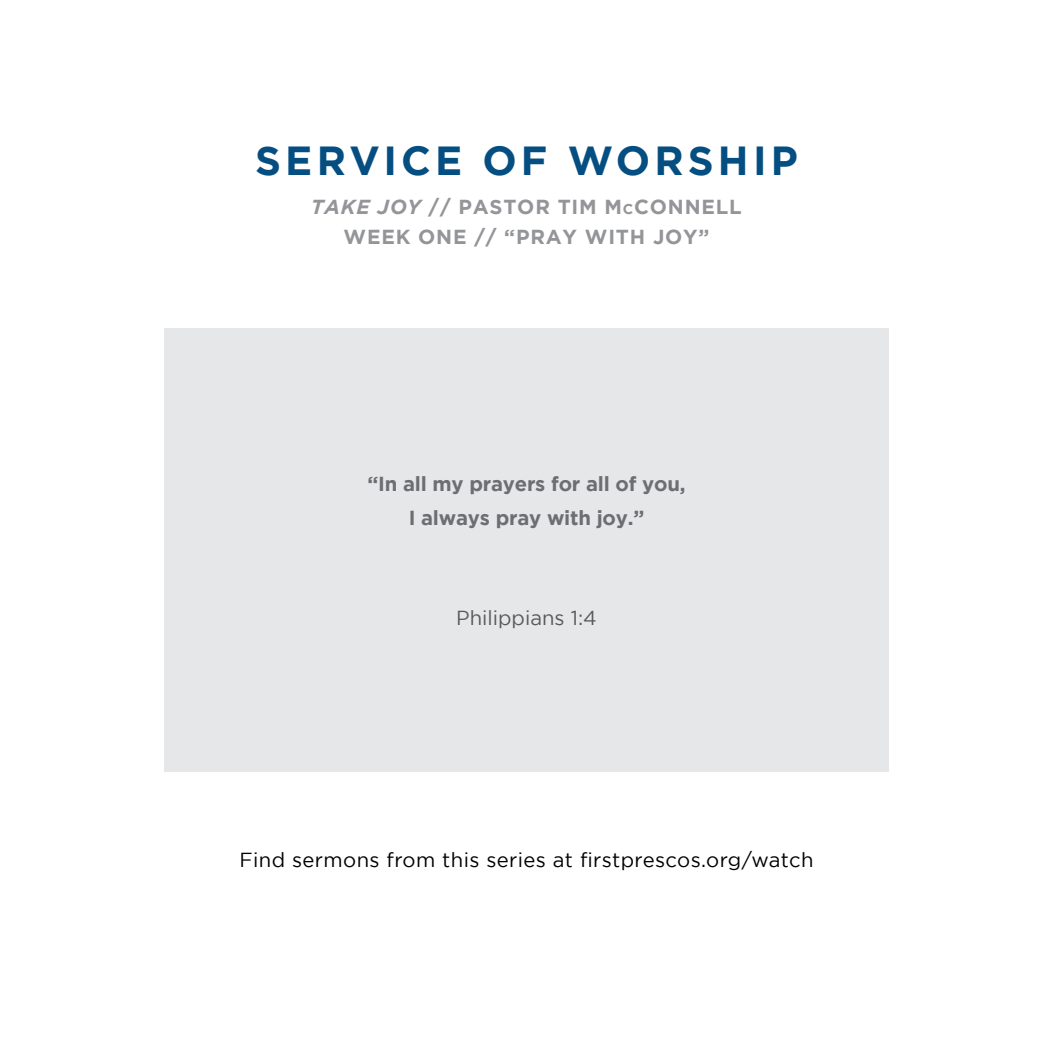
<style>
.page{position:relative;width:1053px;height:1053px;background:#fff}
.page>*{position:absolute;margin:0;border:0;box-sizing:border-box;transform-origin:0 0}
.t1{font:700 40.5px "Gotham";letter-spacing:.1em;color:#054e81}
.t2{font:700 20.25px/29.2px "Gotham";letter-spacing:.04em;color:#939598;text-align:center}
.t3{font:20.25px "Gotham";letter-spacing:.02em;color:#000}
.t4{font:700 20.25px/33.8px "Gotham";letter-spacing:-.01em;color:#6d6e71;text-align:center}
.t5{font:20.25px "Gotham";color:#58595b}
.s1{font-style:italic}
.s2{font-size:14.17px}
</style>
<div class="page">
<div style="left:164px;top:328px;width:725px;height:444px;background:#e6e7e8"></div>
<h1 class="t1" style="left:255px;top:137px;width:544px">SERVICE OF WORSHIP</h1>
<p class="t2" style="left:311px;top:192px;width:432px"><span class="s1">TAKE JOY</span> // PASTOR TIM M<span class="s2">c</span>CONNELL<br>WEEK ONE // “PRAY WITH JOY”</p>
<p class="t4" style="left:367px;top:466px;width:320px">“In all my prayers for all of you,<br>I always pray with joy.”</p>
<p class="t5" style="left:456px;top:606px;width:142px">Philippians 1:4</p>
<p class="t3" style="left:239px;top:849px;width:576px">Find sermons from this series at firstprescos.org/watch</p>
</div>
